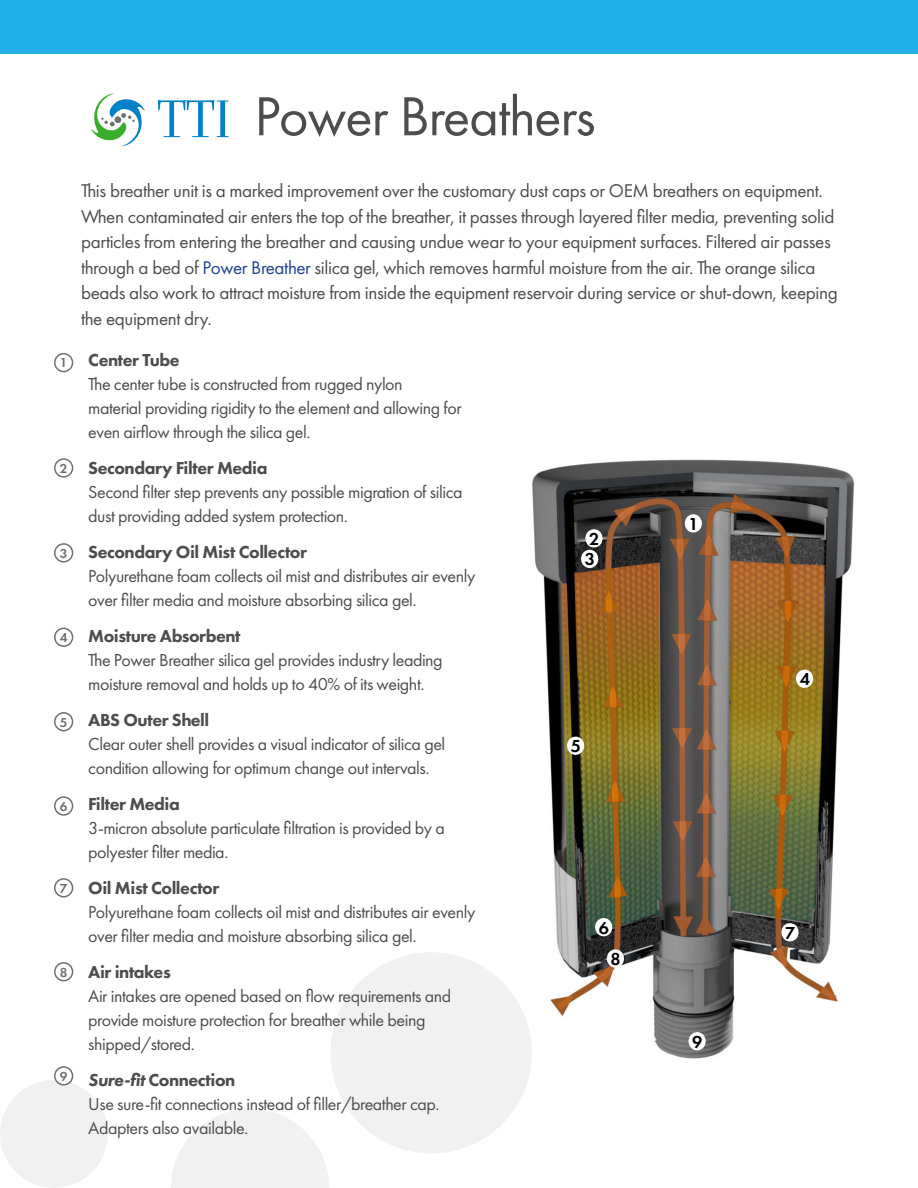
<style>
.page{position:relative;width:918px;height:1188px;background:#fff}
.page>*{position:absolute;margin:0;border:0;box-sizing:border-box;transform-origin:0 0}
.t1{font:57px "Futura PT";letter-spacing:-.02em;color:#4d4d4f}
.t2{font:19.2px/25.5px "Futura PT";letter-spacing:-.02em;color:#4d4d4f}
.t3{font:18px/24px "Futura PT";letter-spacing:-.025em;color:#4d4d4f}
.t4{font:800 18px "Futura PT";letter-spacing:-.025em;color:#4d4d4f}
.t5{font:600 18px/20.5px "Futura PT";color:#000}
.t6{font:600 13.5px "Futura PT";color:#6e7171}
.s1{color:#214393}
.s2{font-weight:800;font-style:italic}
.s3{font-weight:800}
</style>
<div class="page">
<img style="left:532px;top:459px;width:323px;height:600px">
<div style="left:0;top:1080px;width:108px;height:108px;background:#f1f1f2;border-radius:50%"></div>
<svg style="left:171px;top:1109px;width:158px;height:79px"></svg>
<div style="left:331px;top:952px;width:201px;height:201px;background:#f1f1f2;border-radius:50%"></div>
<div style="left:0;top:0;width:918px;height:54px;background:#23b0e6"></div>
<svg style="left:91px;top:93px;width:54px;height:54px"></svg>
<svg style="left:158px;top:100px;width:71px;height:37px"></svg>
<div style="left:54px;top:353px;width:19px;height:19px;border:2px solid #6e7171;border-radius:50%"></div>
<div style="left:54px;top:458px;width:19px;height:20px;border:2px solid #6e7171;border-radius:50%"></div>
<div style="left:54px;top:543px;width:19px;height:20px;border:2px solid #6e7171;border-radius:50%"></div>
<div style="left:54px;top:628px;width:19px;height:19px;border:2px solid #6e7171;border-radius:50%"></div>
<div style="left:54px;top:712px;width:19px;height:19px;border:2px solid #6e7171;border-radius:50%"></div>
<div style="left:54px;top:796px;width:19px;height:20px;border:2px solid #6e7171;border-radius:50%"></div>
<div style="left:54px;top:878px;width:19px;height:19px;border:2px solid #6e7171;border-radius:50%"></div>
<div style="left:54px;top:962px;width:19px;height:19px;border:2px solid #6e7171;border-radius:50%"></div>
<div style="left:55px;top:1067px;width:18px;height:18px;background:#fff;border-radius:50%"></div>
<div style="left:54px;top:1066px;width:19px;height:20px;border:2px solid #6e7171;border-radius:50%"></div>
<svg style="left:684px;top:513px;width:19px;height:21px"></svg>
<svg style="left:580px;top:528px;width:24px;height:41px"></svg>
<svg style="left:795px;top:668px;width:19px;height:21px"></svg>
<svg style="left:566px;top:735px;width:19px;height:21px"></svg>
<svg style="left:594px;top:917px;width:19px;height:21px"></svg>
<svg style="left:780px;top:922px;width:20px;height:21px"></svg>
<svg style="left:606px;top:948px;width:19px;height:21px"></svg>
<svg style="left:687px;top:1031px;width:20px;height:21px"></svg>
<h1 class="t1" style="left:254px;top:83px;width:343px">Power Breathers</h1>
<p class="t6" style="left:60px;top:354px;width:9px">1</p>
<p class="t6" style="left:60px;top:460px;width:9px">2</p>
<p class="t6" style="left:60px;top:545px;width:9px">3</p>
<p class="t6" style="left:60px;top:629px;width:9px">4</p>
<p class="t6" style="left:60px;top:714px;width:9px">5</p>
<p class="t6" style="left:60px;top:798px;width:9px">6</p>
<p class="t6" style="left:60px;top:880px;width:9px">7</p>
<p class="t6" style="left:60px;top:964px;width:9px">8</p>
<p class="t6" style="left:60px;top:1068px;width:9px">9</p>
<p class="t2" style="left:81px;top:178px;width:758px">This breather unit is a marked improvement over the customary dust caps or OEM breathers on equipment.<br>When contaminated air enters the top of the breather, it passes through layered filter media, preventing solid particles from entering the breather and causing undue wear to your equipment surfaces. Filtered air passes through a bed of <span class="s1">Power Breather</span> silica gel, which removes harmful moisture from the air. The orange silica beads also work to attract moisture from inside the equipment reservoir during service or shut-down, keeping the equipment dry.</p>
<p class="t4" style="left:88px;top:349px;width:93px">Center Tube</p>
<p class="t3" style="left:88px;top:372px;width:375px">The center tube is constructed from rugged nylon<br>material providing rigidity to the element and allowing for even airflow through the silica gel.</p>
<p class="t4" style="left:88px;top:457px;width:181px">Secondary Filter Media</p>
<p class="t3" style="left:88px;top:480px;width:376px">Second filter step prevents any possible migration of silica dust providing added system protection.</p>
<p class="t4" style="left:88px;top:541px;width:220px">Secondary Oil Mist Collector</p>
<p class="t3" style="left:88px;top:564px;width:389px">Polyurethane foam collects oil mist and distributes air evenly over filter media and moisture absorbing silica gel.</p>
<p class="t4" style="left:88px;top:625px;width:154px">Moisture Absorbent</p>
<p class="t3" style="left:88px;top:648px;width:356px">The Power Breather silica gel provides industry leading moisture removal and holds up to 40% of its weight.</p>
<p class="t4" style="left:88px;top:709px;width:122px">ABS Outer Shell</p>
<p class="t3" style="left:88px;top:732px;width:359px">Clear outer shell provides a visual indicator of silica gel condition allowing for optimum change out intervals.</p>
<p class="t4" style="left:88px;top:793px;width:93px">Filter Media</p>
<p class="t3" style="left:88px;top:816px;width:358px">3-micron absolute particulate filtration is provided by a polyester filter media.</p>
<p class="t4" style="left:88px;top:877px;width:133px">Oil Mist Collector</p>
<p class="t3" style="left:88px;top:900px;width:389px">Polyurethane foam collects oil mist and distributes air evenly over filter media and moisture absorbing silica gel.</p>
<p class="t4" style="left:88px;top:961px;width:84px">Air intakes</p>
<p class="t3" style="left:88px;top:984px;width:364px">Air intakes are opened based on flow requirements and provide moisture protection for breather while being shipped/stored.</p>
<p class="t3" style="left:88px;top:1068px;width:353px"><span class="s2">Sure-fit</span> <span class="s3">Connection<br></span>Use sure-fit connections instead of filler/breather cap.<br>Adapters also available.</p>
<p class="t5" style="left:689px;top:513px;width:12px">1</p>
<p class="t5" style="left:585px;top:528px;width:16px">2<br>3</p>
<p class="t5" style="left:800px;top:669px;width:12px">4</p>
<p class="t5" style="left:571px;top:736px;width:12px">5</p>
<p class="t5" style="left:599px;top:917px;width:12px">6</p>
<p class="t5" style="left:785px;top:922px;width:12px">7</p>
<p class="t5" style="left:611px;top:948px;width:12px">8</p>
<p class="t5" style="left:692px;top:1031px;width:12px">9</p>
</div>
